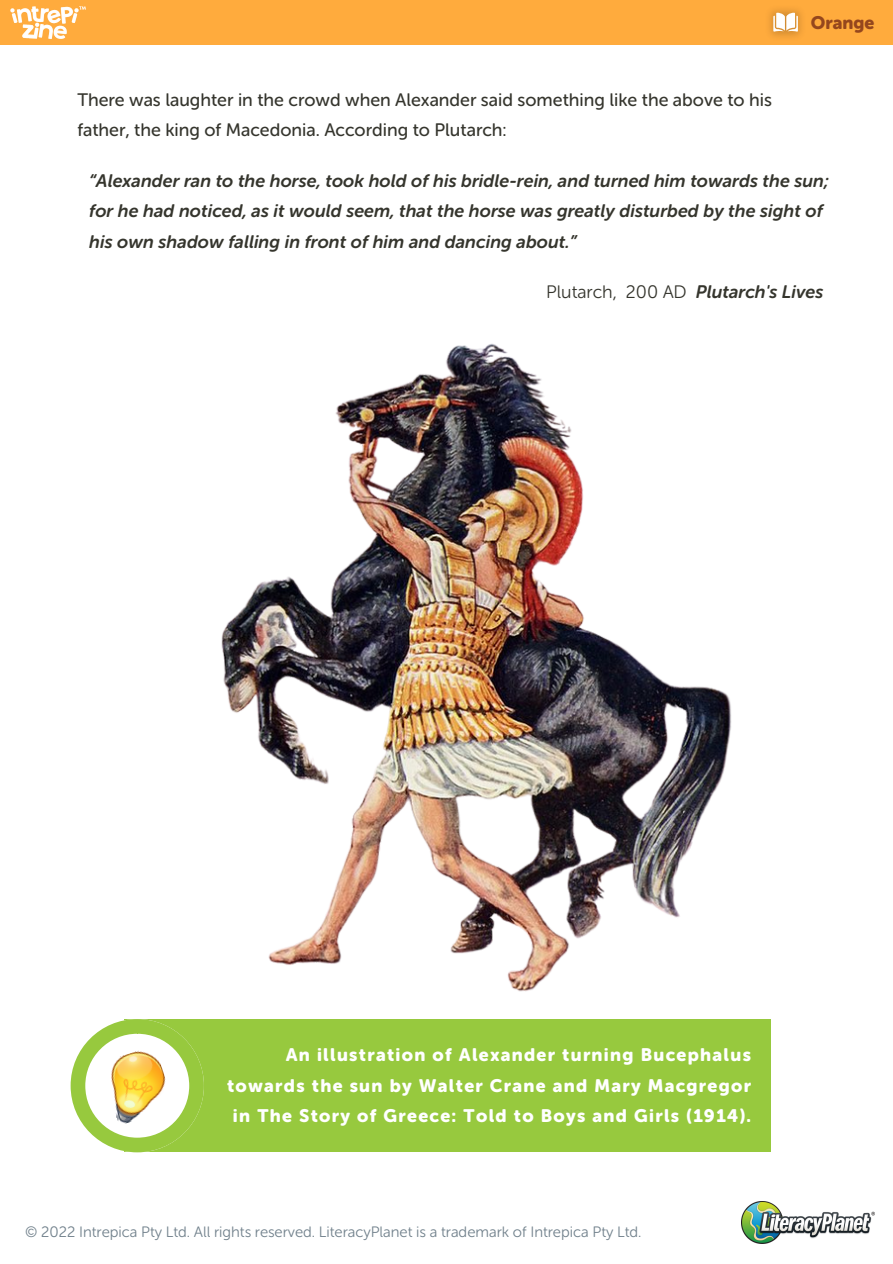
<style>
.page{position:relative;width:893px;height:1264px;background:#fff}
.page>*{position:absolute;margin:0;border:0;box-sizing:border-box;transform-origin:0 0}
.t1{font:italic 18px/30.3px "Museo Sans Rounded 700";color:#35352d}
.t2{font:18px/30.3px "Museo Sans Rounded 900";letter-spacing:.075em;color:#fff;text-align:right}
.t3{font:18px/30px "Museo Sans Rounded 500";color:#35352d}
.t4{font:18px "Museo Sans Rounded 900";color:#95471d}
.t5{font:15px "Museo Sans Rounded 300";color:#70808b}
.s1{font-family:"Museo Sans Rounded 300";font-style:normal}
</style>
<div class="page">
<div style="left:0;top:0;width:892px;height:45px;background:#ffab3d"></div>
<img style="left:769px;top:9px;width:33px;height:28px">
<svg style="left:773px;top:13px;width:24px;height:19px"></svg>
<img style="left:741px;top:1201px;width:133px;height:42px">
<img style="left:10px;top:6px;width:69px;height:33px">
<svg style="left:79px;top:6px;width:7px;height:4px"></svg>
<img style="left:221px;top:343px;width:510px;height:649px">
<div style="left:125px;top:1019px;width:646px;height:132px;background:#97c93e"></div>
<svg style="left:71px;top:1019px;width:133px;height:133px"></svg>
<img style="left:99px;top:1045px;width:76px;height:80px">
<p class="t3" style="left:77px;top:85px;width:696px">There was laughter in the crowd when Alexander said something like the above to his father, the king of Macedonia. According to Plutarch:</p>
<p class="t4" style="left:810px;top:12px;width:65px">Orange</p>
<p class="t1" style="left:89px;top:166px;width:741px">“Alexander ran to the horse, took hold of his bridle-rein, and turned him towards the sun; for he had noticed, as it would seem, that the horse was greatly disturbed by the sight of his own shadow falling in front of him and dancing about.”</p>
<p class="t1" style="left:546px;top:277px;width:278px"><span class="s1">Plutarch, 200 AD</span> Plutarch's Lives</p>
<p class="t2" style="left:227px;top:1040px;width:525px">An illustration of Alexander turning Bucephalus towards the sun by Walter Crane and Mary Macgregor in The Story of Greece: Told to Boys and Girls (1914).</p>
<p class="t5" style="left:25px;top:1222px;width:617px">© 2022 Intrepica Pty Ltd. All rights reserved. LiteracyPlanet is a trademark of Intrepica Pty Ltd.</p>
</div>
